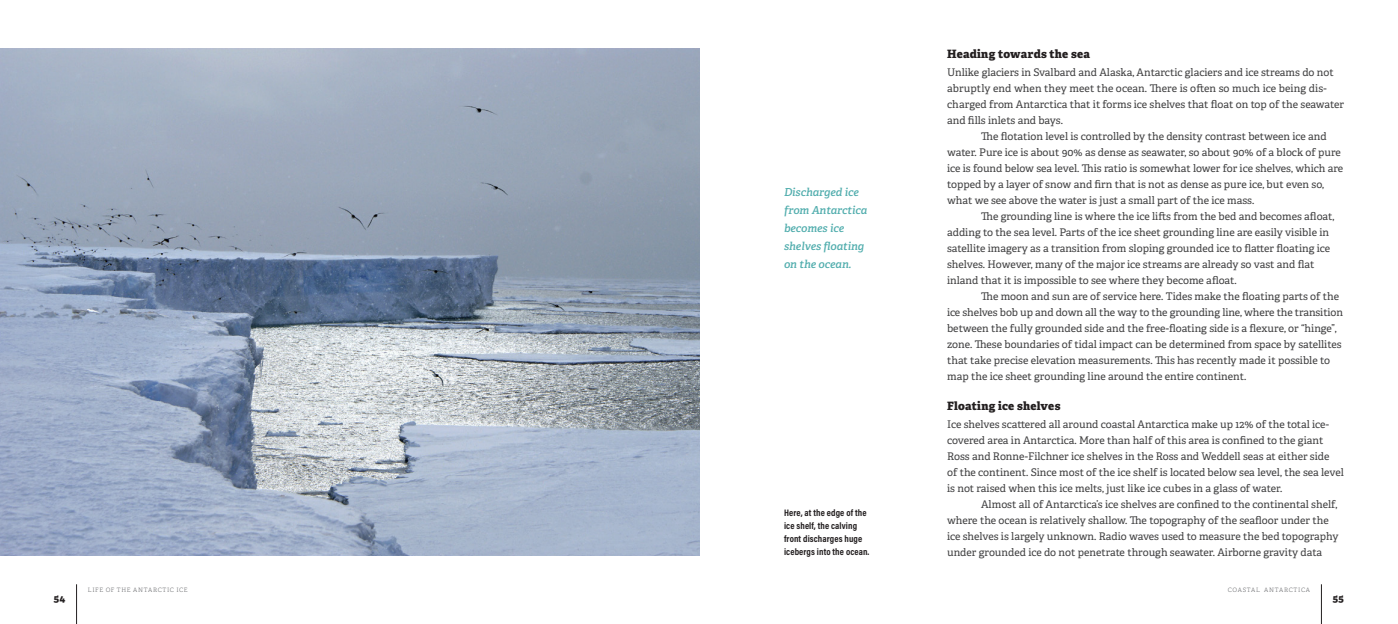
<style>
.page{position:relative;width:1398px;height:624px;background:#fff}
.page>*{position:absolute;margin:0;border:0;box-sizing:border-box;transform-origin:0 0}
.t1{font:800 11.5px "Adelle";letter-spacing:.015em;color:#231f20}
.t2{font:italic 600 11px/18px "Adelle";color:#51adad}
.t3{font:10.5px/16px "Adelle";color:#3e3e3f}
.t4{font:800 10px "Adelle";color:#231f20}
.t5{font:700 9.5px/13px "Acumin Pro Cond";letter-spacing:.01em;color:#231f20}
.t6{font:300 6px "Adelle";letter-spacing:.11em;color:#6c6d70}
</style>
<div class="page">
<hr style="left:76px;top:584px;width:1px;height:40px;background:#231f20">
<hr style="left:1321px;top:584px;width:1px;height:40px;background:#231f20">
<img style="left:0;top:48px;width:699px;height:508px">
<p class="t2" style="left:784px;top:183px;width:85px">Discharged ice from Antarctica becomes ice shelves floating on the ocean.</p>
<p class="t5" style="left:784px;top:506px;width:87px">Here, at the edge of the ice shelf, the calving front discharges huge icebergs into the ocean.</p>
<p class="t1" style="left:947px;top:46px;width:144px">Heading towards the sea</p>
<p class="t3" style="left:947px;top:64px;width:388px">Unlike glaciers in Svalbard and Alaska, Antarctic glaciers and ice streams do not</p>
<p class="t3" style="left:947px;top:80px;width:381px">abruptly end when they meet the ocean. There is often so much ice being dis-</p>
<p class="t3" style="left:947px;top:96px;width:398px">charged from Antarctica that it forms ice shelves that float on top of the seawater</p>
<p class="t3" style="left:947px;top:112px;width:117px">and fills inlets and bays.</p>
<p class="t3" style="left:981px;top:128px;width:347px">The flotation level is controlled by the density contrast between ice and</p>
<p class="t3" style="left:947px;top:144px;width:395px">water. Pure ice is about 90% as dense as seawater, so about 90% of a block of pure</p>
<p class="t3" style="left:947px;top:160px;width:398px">ice is found below sea level. This ratio is somewhat lower for ice shelves, which are</p>
<p class="t3" style="left:947px;top:176px;width:378px">topped by a layer of snow and firn that is not as dense as pure ice, but even so,</p>
<p class="t3" style="left:947px;top:192px;width:309px">what we see above the water is just a small part of the ice mass.</p>
<p class="t3" style="left:981px;top:208px;width:355px">The grounding line is where the ice lifts from the bed and becomes afloat,</p>
<p class="t3" style="left:947px;top:224px;width:383px">adding to the sea level. Parts of the ice sheet grounding line are easily visible in</p>
<p class="t3" style="left:947px;top:240px;width:384px">satellite imagery as a transition from sloping grounded ice to flatter floating ice</p>
<p class="t3" style="left:947px;top:256px;width:369px">shelves. However, many of the major ice streams are already so vast and flat</p>
<p class="t3" style="left:947px;top:272px;width:291px">inland that it is impossible to see where they become afloat.</p>
<p class="t3" style="left:981px;top:288px;width:359px">The moon and sun are of service here. Tides make the floating parts of the</p>
<p class="t3" style="left:947px;top:304px;width:397px">ice shelves bob up and down all the way to the grounding line, where the transition</p>
<p class="t3" style="left:947px;top:320px;width:391px">between the fully grounded side and the free--floating side is a flexure, or “hinge”,</p>
<p class="t3" style="left:947px;top:336px;width:396px">zone. These boundaries of tidal impact can be determined from space by satellites</p>
<p class="t3" style="left:947px;top:352px;width:384px">that take precise elevation measurements. This has recently made it possible to</p>
<p class="t3" style="left:947px;top:368px;width:301px">map the ice sheet grounding line around the entire continent.</p>
<p class="t1" style="left:947px;top:398px;width:115px">Floating ice shelves</p>
<p class="t3" style="left:947px;top:416px;width:398px">Ice shelves scattered all around coastal Antarctica make up 12% of the total ice-- covered area in Antarctica. More than half of this area is confined to the giant Ross and Ronne-Filchner ice shelves in the Ross and Weddell seas at either side<br>of the continent. Since most of the ice shelf is located below sea level, the sea level is not raised when this ice melts, just like ice cubes in a glass of water.</p>
<p class="t3" style="left:947px;top:496px;width:393px;text-indent:34px">Almost all of Antarctica’s ice shelves are confined to the continental shelf, where the ocean is relatively shallow. The topography of the seafloor under the ice shelves is largely unknown. Radio waves used to measure the bed topography under grounded ice do not penetrate through seawater. Airborne gravity data</p>
<p class="t6" style="left:88px;top:586px;width:101px">LIFE OF THE ANTARCTIC ICE</p>
<p class="t6" style="left:1227px;top:586px;width:11px">COASTA</p>
<p class="t6" style="left:1256px;top:586px;width:19px">L ANTARCTICA</p>
<p class="t4" style="left:54px;top:591px;width:13px">54</p>
<p class="t4" style="left:1332px;top:591px;width:13px">55</p>
</div>
